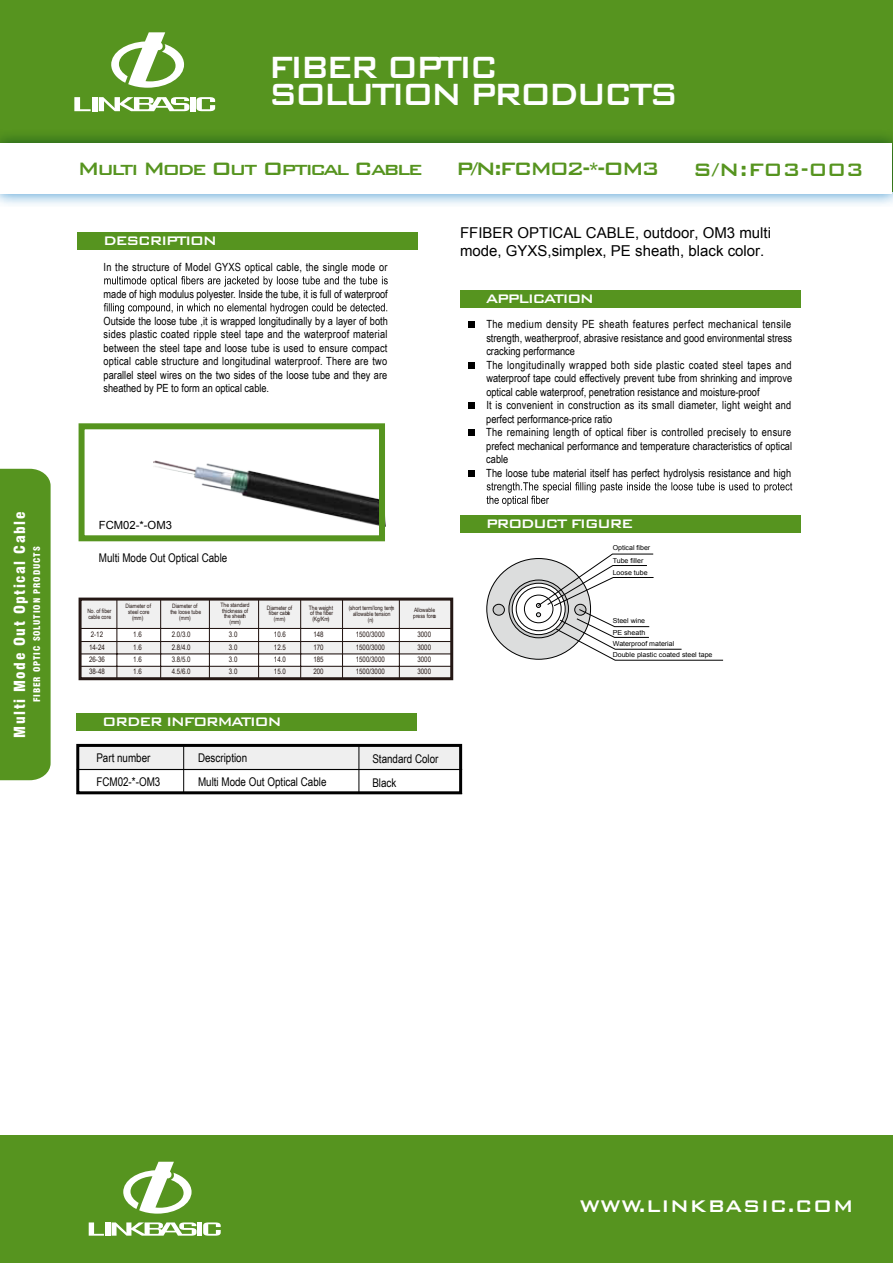
<style>
.page{position:relative;width:893px;height:1263px;background:#fff}
.page>*{position:absolute;margin:0;border:0;box-sizing:border-box;transform-origin:0 0}
.t1{font:500 41.1px "Bank Gothic BT";letter-spacing:-.1em;color:#fff;scale:.9 1}
.t2{font:500 24px "Bank Gothic BT";letter-spacing:-.1em;color:#56941f}
.t3{font:500 22.5px "Bank Gothic BT";color:#fff}
.t4{font:500 16.5px "Bank Gothic BT";letter-spacing:-.1em;color:#fff}
.t5{font:15px/18px "Arial";color:#000}
.t6{font:900 condensed 15px "Swiss 721 BT";letter-spacing:.1em;color:#fff}
.t7{font:12px/24px "Arial Narrow";color:#000}
.t8{font:11.25px/13.5px "Arial Narrow";color:#000;text-align:justify}
.t9{font:11.25px "Arial";color:#000}
.t10{font:900 condensed 9px "Swiss 721 BT";letter-spacing:.1em;color:#fff}
.t11{font:7.5px/12.3px "Arial Narrow";color:#241714;text-align:justify}
.t12{font:6.9px/11.4px "Arial";color:#000}
.t13{font:6px/5.8px "Arial Narrow";color:#241714;text-align:center}
</style>
<div class="page">
<div style="left:0;top:1px;width:893px;height:191px;background:#56941f"></div>
<div style="left:0;top:1135px;width:893px;height:128px;background:#56941f"></div>
<div style="left:0;top:469px;width:51px;height:311px;background:#56941f"></div>
<svg style="left:0;top:136px;width:893px;height:69px"></svg>
<div style="left:1px;top:143px;width:891px;height:51px;background:#fff"></div>
<img style="left:154px;top:461px;width:224px;height:65px">
<div style="left:79px;top:423px;width:306px;height:118px;border:6px solid #56941f"></div>
<svg style="left:104px;top:276px;width:284px;height:11px"></svg>
<svg style="left:104px;top:303px;width:283px;height:11px"></svg>
<div style="left:78px;top:233px;width:340px;height:17px;background:#56941f"></div>
<svg style="left:487px;top:482px;width:305px;height:24px"></svg>
<div style="left:460px;top:290px;width:340px;height:17px;background:#56941f"></div>
<div style="left:468px;top:321px;width:6px;height:7px;background:#000"></div>
<svg style="left:468px;top:362px;width:6px;height:6px"></svg>
<svg style="left:468px;top:402px;width:6px;height:6px"></svg>
<svg style="left:468px;top:470px;width:6px;height:6px"></svg>
<svg style="left:468px;top:429px;width:6px;height:6px"></svg>
<div style="left:460px;top:515px;width:340px;height:17px;background:#56941f"></div>
<div style="left:487px;top:558px;width:104px;height:101px;background:#dcdddd;border-radius:50%"></div>
<svg style="left:509px;top:580px;width:59px;height:58px"></svg>
<svg style="left:512px;top:583px;width:53px;height:52px"></svg>
<svg style="left:516px;top:587px;width:45px;height:44px"></svg>
<div style="left:524px;top:595px;width:29px;height:28px;background:#fff;border-radius:50%"></div>
<div style="left:524px;top:595px;width:29px;height:28px;border:1px solid #000;border-radius:50%"></div>
<div style="left:493px;top:604px;width:11px;height:11px;background:#c9caca;border-radius:50%"></div>
<div style="left:493px;top:604px;width:12px;height:12px;border:1px solid #000;border-radius:50%"></div>
<svg style="left:536px;top:553px;width:188px;height:108px"></svg>
<div style="left:77px;top:713px;width:340px;height:17px;background:#56941f"></div>
<div style="left:77px;top:746px;width:385px;height:24px;background:#efefef"></div>
<div style="left:76px;top:744px;width:386px;height:50px;border:3px solid #000"></div>
<hr style="left:77px;top:769px;width:385px;height:1px;background:#000">
<hr style="left:77px;top:793px;width:385px;height:1px;background:#000">
<hr style="left:359px;top:746px;width:1px;height:47px;background:#000">
<hr style="left:183px;top:746px;width:1px;height:48px;background:#000">
<div style="left:80px;top:641px;width:372px;height:13px;background:#f0f0f0"></div>
<div style="left:80px;top:666px;width:372px;height:13px;background:#f0f0f0"></div>
<div style="left:80px;top:599px;width:372px;height:29px;background:#f0f0f0"></div>
<div style="left:79px;top:598px;width:374px;height:82px;border:3px solid #241714"></div>
<hr style="left:399px;top:599px;width:1px;height:79px;background:#241714">
<hr style="left:342px;top:599px;width:1px;height:79px;background:#241714">
<hr style="left:300px;top:599px;width:1px;height:79px;background:#241714">
<hr style="left:258px;top:599px;width:1px;height:79px;background:#241714">
<hr style="left:209px;top:599px;width:1px;height:79px;background:#241714">
<hr style="left:160px;top:599px;width:1px;height:79px;background:#241714">
<hr style="left:116px;top:599px;width:1px;height:79px;background:#241714">
<hr style="left:80px;top:666px;width:372px;height:1px;background:#241714">
<hr style="left:80px;top:653px;width:372px;height:1px;background:#241714">
<hr style="left:80px;top:641px;width:372px;height:1px;background:#241714">
<hr style="left:80px;top:628px;width:372px;height:1px;background:#241714">
<svg style="left:74px;top:97px;width:17px;height:14px"></svg>
<div style="left:92px;top:97px;width:5px;height:14px;background:#fff"></div>
<svg style="left:99px;top:97px;width:90px;height:14px"></svg>
<svg style="left:196px;top:97px;width:19px;height:14px"></svg>
<div style="left:190px;top:97px;width:5px;height:14px;background:#fff"></div>
<svg style="left:111px;top:32px;width:73px;height:56px"></svg>
<svg style="left:89px;top:1222px;width:15px;height:14px"></svg>
<div style="left:105px;top:1222px;width:5px;height:14px;background:#fff"></div>
<svg style="left:112px;top:1222px;width:85px;height:14px"></svg>
<svg style="left:203px;top:1222px;width:18px;height:14px"></svg>
<div style="left:197px;top:1222px;width:5px;height:14px;background:#fff"></div>
<svg style="left:123px;top:1162px;width:69px;height:51px"></svg>
<h3 class="t6" style="left:11px;top:737px;width:227px;rotate:-90deg">Multi Mode Out Optical Cable</h3>
<p class="t10" style="left:31px;top:702px;width:157px;rotate:-90deg">FIBER OPTIC SOLUTION PRODUCTS</p>
<h1 class="t1" style="left:268px;top:45px;width:257px">FIBER OPTIC</h1>
<h1 class="t1" style="left:268px;top:72px;width:457px">SOLUTION PRODUCTS</h1>
<h2 class="t2" style="left:78px;top:155px;width:347px">Multi Mode Out Optical Cable</h2>
<h2 class="t2" style="left:456px;top:155px;width:206px">P/N:FCM02-*-OM3</h2>
<h2 class="t2" style="left:693px;top:157px;width:173px">S/N:F03-003</h2>
<h3 class="t4" style="left:103px;top:232px;width:115px">DESCRIPTION</h3>
<p class="t8" style="left:104px;top:260px;width:285px">In the structure of Model GYXS optical cable, the single mode or</p>
<p class="t8" style="left:104px;top:287px;width:286px">made of high modulus polyester. Inside the tube, it is full of waterproof</p>
<p class="t8" style="left:104px;top:314px;width:286px">Outside the loose tube ,it is wrapped longitudinally by a layer of both sides plastic coated ripple steel tape and the waterproof material between the steel tape and loose tube is used to ensure compact optical cable structure and longitudinal waterproof. There are two parallel steel wires on the two sides of the loose tube and they are sheathed by PE to form an optical cable.</p>
<p class="t9" style="left:99px;top:517px;width:75px">FCM02-*-OM3</p>
<p class="t7" style="left:99px;top:545px;width:130px">Multi Mode Out Optical Cable</p>
<p class="t13" style="left:87px;top:608px;width:26px;text-align:left">No. of fiber cable core</p>
<p class="t13" style="left:126px;top:603px;width:27px">Diameter of steel core (mm)</p>
<p class="t13" style="left:170px;top:603px;width:32px">Diameter of the loose tube (mm)</p>
<p class="t13" style="left:221px;top:601px;width:30px">The standard thickness of the sheath (mm)</p>
<p class="t13" style="left:267px;top:604px;width:27px">Diameter of fiber cable (mm)</p>
<p class="t13" style="left:309px;top:604px;width:26px">The weight of the fiber (Kg/Km)</p>
<p class="t13" style="left:349px;top:605px;width:47px">(short term/long term) allowable tension<br>(n)</p>
<p class="t13" style="left:413px;top:607px;width:24px;text-align:left">Allowable press force</p>
<p class="t11" style="left:89px;top:628px;width:17px;text-align:left">2-12<br>14-24<br>26-36<br>38-48</p>
<p class="t11" style="left:133px;top:628px;width:10px">1.6<br>1.6<br>1.6<br>1.6</p>
<p class="t11" style="left:172px;top:628px;width:20px">2.0/3.0<br>2.8/4.0<br>3.8/5.0<br>4.5/6.0</p>
<p class="t11" style="left:229px;top:628px;width:10px">3.0<br>3.0<br>3.0<br>3.0</p>
<p class="t11" style="left:274px;top:628px;width:13px">10.6<br>12.5<br>14.0<br>15.0</p>
<p class="t11" style="left:313px;top:628px;width:12px">148<br>170<br>185<br>200</p>
<p class="t11" style="left:356px;top:628px;width:31px">1500/3000<br>1500/3000<br>1500/3000<br>1500/3000</p>
<p class="t11" style="left:417px;top:628px;width:15px">3000<br>3000<br>3000<br>3000</p>
<h3 class="t4" style="left:102px;top:712px;width:181px">ORDER INFORMATION</h3>
<p class="t7" style="left:96px;top:745px;width:65px">Part number<br>FCM02-*-OM3</p>
<p class="t7" style="left:198px;top:745px;width:130px">Description<br>Multi Mode Out Optical Cable</p>
<p class="t7" style="left:372px;top:746px;width:68px">Standard Color<br>Black</p>
<h3 class="t5" style="left:460px;top:224px;width:312px">FFIBER OPTICAL CABLE, outdoor, OM3 multi mode, GYXS,simplex, PE sheath, black color.</h3>
<h3 class="t4" style="left:486px;top:290px;width:110px">APPLICATION</h3>
<p class="t8" style="left:486px;top:317px;width:307px;text-align:left">The medium density PE sheath features perfect mechanical tensile strength, weatherproof, abrasive resistance and good environmental stress cracking performance<br>The longitudinally wrapped both side plastic coated steel tapes and waterproof tape could effectively prevent tube from shrinking and improve optical cable waterproof, penetration resistance and moisture-proof<br>It is convenient in construction as its small diameter, light weight and perfect performance-price ratio<br>The remaining length of optical fiber is controlled precisely to ensure prefect mechanical performance and temperature characteristics of optical cable<br>The loose tube material itself has perfect hydrolysis resistance and high</p>
<h3 class="t4" style="left:486px;top:514px;width:149px">PRODUCT FIGURE</h3>
<p class="t12" style="left:613px;top:541px;width:39px;line-height:12.5px">Optical fiber<br>Tube filler<br>Loose tube</p>
<p class="t12" style="left:613px;top:615px;width:101px">Steel wine<br>PE sheath<br>Waterproof material<br>Double plastic coated steel tape</p>
<h3 class="t3" style="left:579px;top:1194px;width:276px">WWW.LINKBASIC.COM</h3>
</div>
